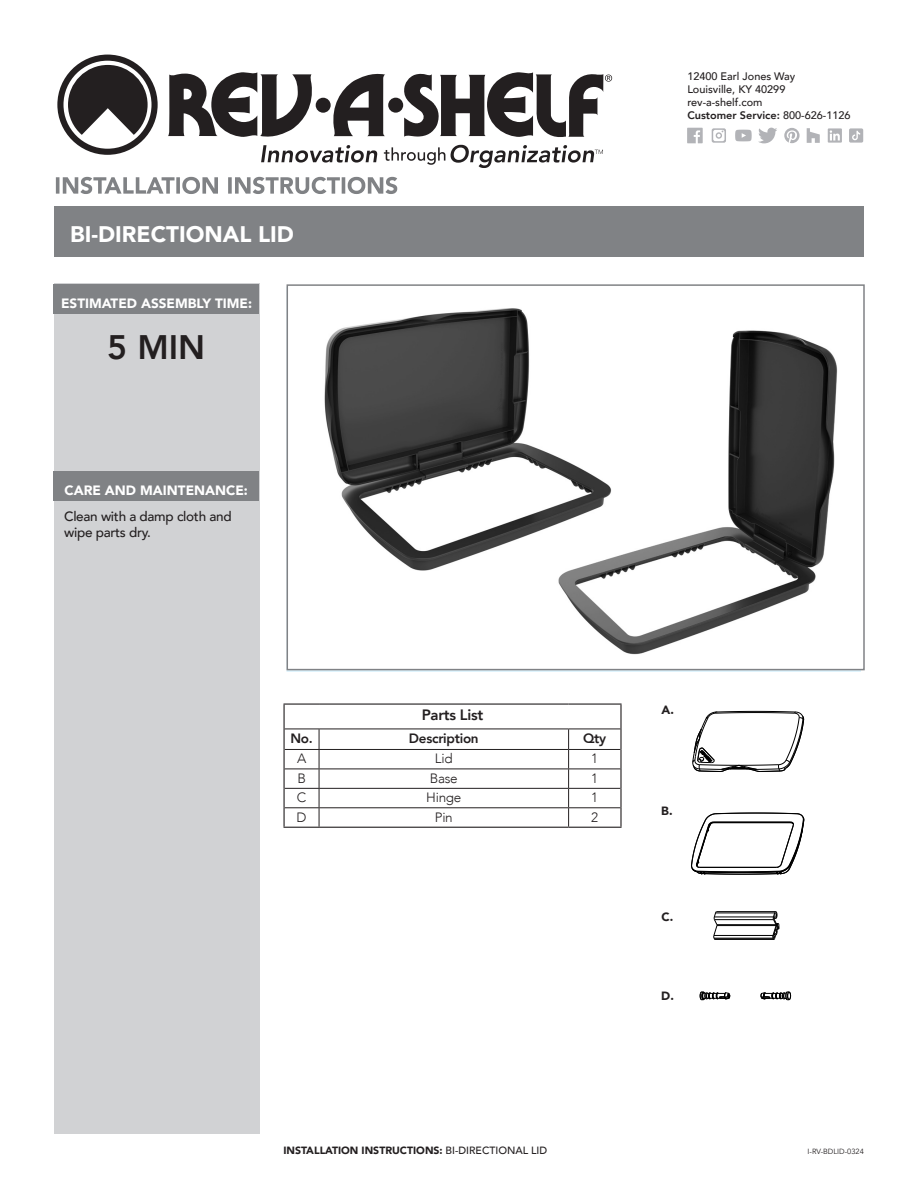
<style>
.page{position:relative;width:918px;height:1188px;background:#fff}
.page>*{position:absolute;margin:0;border:0;box-sizing:border-box;transform-origin:0 0}
.t1{font:800 33.9px "Avenir";color:#231f20}
.t2{font:900 22.5px "Avenir";color:#fff}
._3__ras_CP_9_a__823{font:800 15px "Avenir";letter-spacing:-.02em;color:#231f20}
._2__ras_Steps_9_a__823{font:900 13.5px "Avenir";color:#fff}
._3__ras_CP_9_a__823-2{font:500 13.5px/16.2px "Avenir";letter-spacing:-.02em;color:#231f20}
._3__ras_CP_9_a__823-3{font:300 13.5px "Avenir";letter-spacing:-.02em;color:#231f20}
._3__ras_CP_9_a__823-4{font:800 13.5px "Avenir";letter-spacing:-.02em;color:#231f20}
._5__RAS_in_-_Callouts_9____u823{font:900 12px "Avenir";color:#231f20}
.t3{font:500 10.95px/13px "Avenir";color:#231f20}
.t4{font:900 10.5px "Avenir";color:#231f20}
.t5{font:7.5px "Avenir";color:#231f20}
.s1{font-weight:800}
.s2{font-weight:500}
</style>
<div class="page">
<div style="left:316px;top:98px;width:15px;height:15px;background:#231f20;border-radius:50%"></div>
<svg style="left:168px;top:72px;width:144px;height:65px"></svg>
<svg style="left:333px;top:73px;width:52px;height:63px"></svg>
<svg style="left:403px;top:72px;width:209px;height:65px"></svg>
<div style="left:388px;top:98px;width:15px;height:15px;background:#231f20;border-radius:50%"></div>
<svg style="left:57px;top:55px;width:101px;height:100px"></svg>
<svg style="left:261px;top:145px;width:116px;height:18px"></svg>
<svg style="left:384px;top:145px;width:219px;height:23px"></svg>
<div style="left:54px;top:206px;width:810px;height:50px;background:#808285"></div>
<svg style="left:56px;top:177px;width:341px;height:17px"></svg>
<svg style="left:687px;top:128px;width:16px;height:15px"></svg>
<svg style="left:735px;top:130px;width:17px;height:11px"></svg>
<svg style="left:758px;top:128px;width:19px;height:15px"></svg>
<svg style="left:784px;top:128px;width:16px;height:15px"></svg>
<svg style="left:807px;top:128px;width:13px;height:15px"></svg>
<svg style="left:828px;top:128px;width:14px;height:15px"></svg>
<svg style="left:712px;top:128px;width:14px;height:15px"></svg>
<svg style="left:849px;top:128px;width:14px;height:15px"></svg>
<div style="left:54px;top:284px;width:205px;height:850px;background:#d1d2d4"></div>
<div style="left:54px;top:471px;width:205px;height:30px;background:#808285"></div>
<div style="left:54px;top:284px;width:205px;height:30px;background:#808285"></div>
<hr style="left:284px;top:704px;width:35px;height:1px;background:#231f20">
<hr style="left:319px;top:704px;width:250px;height:1px;background:#231f20">
<hr style="left:569px;top:704px;width:53px;height:1px;background:#231f20">
<hr style="left:620px;top:705px;width:2px;height:24px;background:#231f20">
<hr style="left:620px;top:729px;width:2px;height:20px;background:#231f20">
<hr style="left:620px;top:749px;width:2px;height:20px;background:#231f20">
<svg style="left:620px;top:769px;width:2px;height:19px"></svg>
<hr style="left:620px;top:788px;width:2px;height:20px;background:#231f20">
<svg style="left:284px;top:705px;width:1px;height:122px"></svg>
<svg style="left:620px;top:808px;width:2px;height:19px"></svg>
<hr style="left:284px;top:827px;width:35px;height:1px;background:#231f20">
<hr style="left:319px;top:827px;width:250px;height:1px;background:#231f20">
<hr style="left:569px;top:827px;width:53px;height:1px;background:#231f20">
<hr style="left:285px;top:729px;width:34px;height:1px;background:#231f20">
<hr style="left:319px;top:729px;width:250px;height:1px;background:#231f20">
<hr style="left:569px;top:729px;width:51px;height:1px;background:#231f20">
<hr style="left:285px;top:749px;width:34px;height:1px;background:#231f20">
<hr style="left:319px;top:749px;width:250px;height:1px;background:#231f20">
<hr style="left:569px;top:749px;width:51px;height:1px;background:#231f20">
<hr style="left:285px;top:769px;width:34px;height:1px;background:#231f20">
<hr style="left:319px;top:769px;width:250px;height:1px;background:#231f20">
<hr style="left:569px;top:769px;width:51px;height:1px;background:#231f20">
<hr style="left:285px;top:788px;width:34px;height:1px;background:#231f20">
<hr style="left:319px;top:788px;width:250px;height:1px;background:#231f20">
<hr style="left:569px;top:788px;width:51px;height:1px;background:#231f20">
<hr style="left:285px;top:807px;width:34px;height:1px;background:#231f20">
<hr style="left:319px;top:807px;width:250px;height:1px;background:#231f20">
<svg style="left:319px;top:729px;width:1px;height:98px"></svg>
<hr style="left:569px;top:807px;width:51px;height:1px;background:#231f20">
<svg style="left:568px;top:729px;width:1px;height:98px"></svg>
<svg style="left:693px;top:711px;width:111px;height:61px"></svg>
<hr style="left:714px;top:939px;width:60px;height:1px;background:#000">
<hr style="left:714px;top:938px;width:59px;height:1px;background:#000">
<hr style="left:714px;top:935px;width:59px;height:1px;background:#000">
<hr style="left:717px;top:925px;width:59px;height:1px;background:#000">
<hr style="left:717px;top:924px;width:59px;height:1px;background:#000">
<hr style="left:714px;top:919px;width:60px;height:1px;background:#000">
<hr style="left:714px;top:917px;width:59px;height:1px;background:#000">
<hr style="left:716px;top:913px;width:59px;height:1px;background:#000">
<svg style="left:713px;top:911px;width:5px;height:29px"></svg>
<hr style="left:717px;top:911px;width:59px;height:1px;background:#000">
<svg style="left:773px;top:911px;width:7px;height:29px"></svg>
<svg style="left:691px;top:813px;width:113px;height:62px"></svg>
<svg style="left:700px;top:991px;width:30px;height:9px"></svg>
<svg style="left:761px;top:991px;width:30px;height:9px"></svg>
<img style="left:324px;top:308px;width:197px;height:263px">
<div style="left:287px;top:284px;width:578px;height:386px;border:2px solid #808285"></div>
<img style="left:521px;top:324px;width:317px;height:331px">
<p class="t2" style="left:70px;top:215px;width:225px">BI-DIRECTIONAL LID</p>
<p class="_2__ras_Steps_9_a__823" style="left:61px;top:292px;width:192px">ESTIMATED ASSEMBLY TIME:</p>
<p class="t1" style="left:107px;top:321px;width:100px">5 MIN</p>
<p class="_2__ras_Steps_9_a__823" style="left:64px;top:479px;width:185px">CARE AND MAINTENANCE:</p>
<p class="_3__ras_CP_9_a__823-2" style="left:64px;top:507px;width:169px">Clean with a damp cloth and wipe parts dry.</p>
<p class="t3" style="left:687px;top:69px;width:165px">12400 Earl Jones Way<br>Louisville, KY 40299 rev-a-shelf.com<br><span class="s1">Customer Service:</span> 800-626-1126</p>
<p class="_3__ras_CP_9_a__823" style="left:422px;top:703px;width:63px">Parts List</p>
<p class="_3__ras_CP_9_a__823-4" style="left:290px;top:728px;width:24px">No.</p>
<p class="_3__ras_CP_9_a__823-4" style="left:409px;top:728px;width:71px">Description</p>
<p class="_3__ras_CP_9_a__823-4" style="left:583px;top:728px;width:25px">Qty</p>
<p class="_3__ras_CP_9_a__823-3" style="left:297px;top:751px;width:11px">A</p>
<p class="_3__ras_CP_9_a__823-3" style="left:435px;top:751px;width:19px">Lid</p>
<p class="_3__ras_CP_9_a__823-3" style="left:591px;top:751px;width:9px">1</p>
<p class="_3__ras_CP_9_a__823-3" style="left:297px;top:770px;width:10px">B</p>
<p class="_3__ras_CP_9_a__823-3" style="left:430px;top:770px;width:29px">Base</p>
<p class="_3__ras_CP_9_a__823-3" style="left:591px;top:770px;width:9px">1</p>
<p class="_3__ras_CP_9_a__823-3" style="left:297px;top:790px;width:11px">C</p>
<p class="_3__ras_CP_9_a__823-3" style="left:426px;top:790px;width:37px">Hinge</p>
<p class="_3__ras_CP_9_a__823-3" style="left:591px;top:790px;width:9px">1</p>
<p class="_3__ras_CP_9_a__823-3" style="left:297px;top:809px;width:12px">D</p>
<p class="_3__ras_CP_9_a__823-3" style="left:435px;top:809px;width:19px">Pin</p>
<p class="_3__ras_CP_9_a__823-3" style="left:591px;top:809px;width:9px">2</p>
<p class="_5__RAS_in_-_Callouts_9____u823" style="left:662px;top:700px;width:14px">A.</p>
<p class="_5__RAS_in_-_Callouts_9____u823" style="left:661px;top:801px;width:13px">B.</p>
<p class="_5__RAS_in_-_Callouts_9____u823" style="left:662px;top:907px;width:13px">C.</p>
<p class="_5__RAS_in_-_Callouts_9____u823" style="left:661px;top:986px;width:14px">D.</p>
<p class="t4" style="left:284px;top:1141px;width:265px">INSTALLATION INSTRUCTIONS: <span class="s2">BI-DIRECTIONAL LID</span></p>
<p class="t5" style="left:808px;top:1147px;width:58px">I-RV-BDLID-0324</p>
</div>
